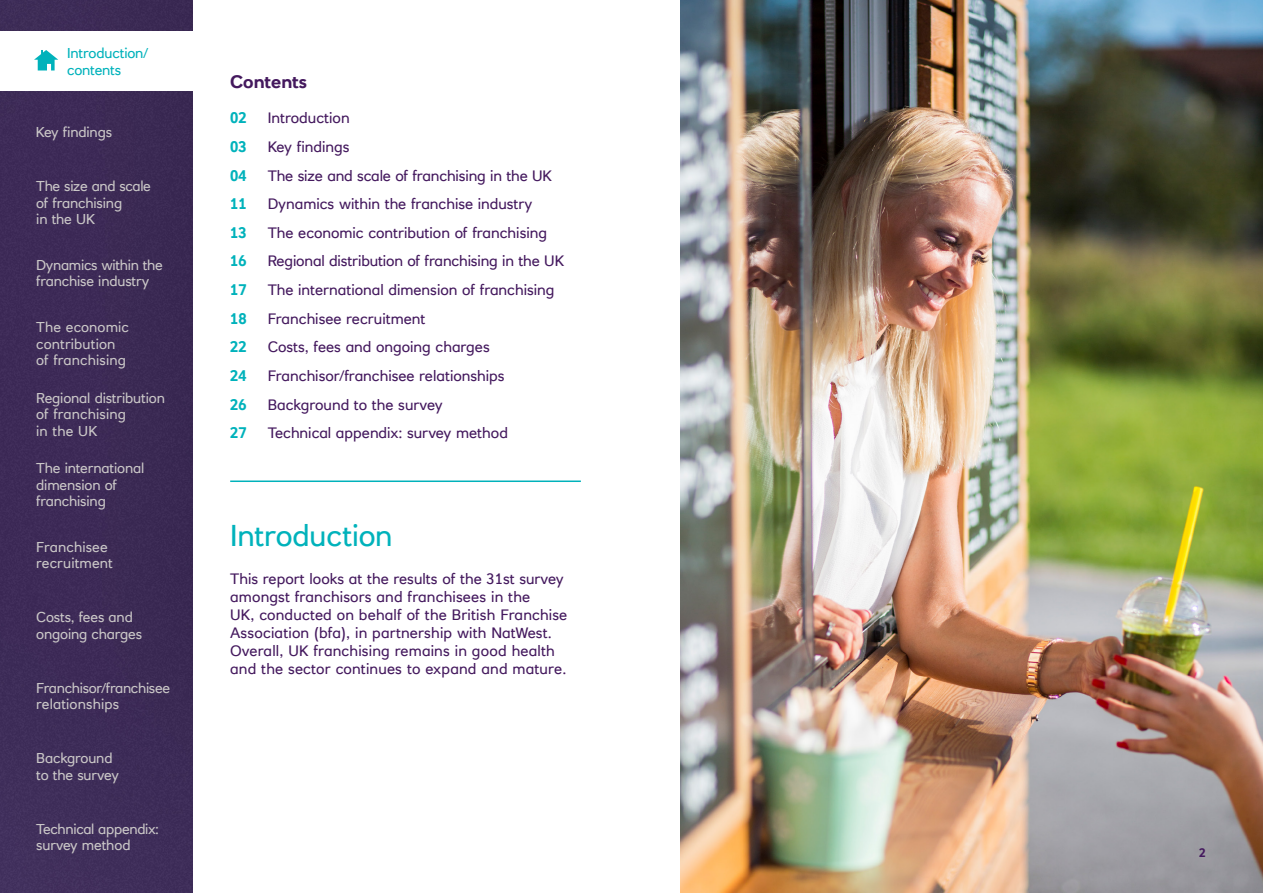
<style>
.page{position:relative;width:1263px;height:893px;background:#fff}
.page>*{position:absolute;margin:0;border:0;box-sizing:border-box;transform-origin:0 0}
.t1{font:30px "RN House Sans";letter-spacing:-.005em;color:#00b2bb}
.t2{font:700 18px "RN House Sans";color:#44195e}
.t3{font:15px/18px "RN House Sans";color:#44195e}
.t4{font:700 15px "RN House Sans";color:#00b2bb}
.t5{font:14.25px/16.5px "RN House Sans";letter-spacing:-.01em;color:#cac7c7}
.t6{font:14.25px/16.5px "RN House Sans";letter-spacing:.01em;color:#cac7c7}
.t7{font:14.25px/16.5px "RN House Sans";letter-spacing:-.01em;color:#00b2bb}
.t8{font:700 12px "RN House Sans";color:#44195e}
</style>
<div class="page">
<div style="left:0;top:0;width:192px;height:893px;background:#3d2b56"></div>
<hr style="left:230px;top:480px;width:351px;height:2px;background:#00b2bb">
<img style="left:680px;top:0;width:583px;height:893px">
<div style="left:0;top:32px;width:194px;height:59px;background:#fff"></div>
<svg style="left:34px;top:50px;width:24px;height:20px"></svg>
<p class="t7" style="left:67px;top:45px;width:83px">Introduction/ contents</p>
<p class="t5" style="left:36px;top:123px;width:78px">Key findings</p>
<p class="t5" style="left:36px;top:178px;width:116px">The size and scale of franchising<br>in the UK</p>
<p class="t5" style="left:36px;top:256px;width:128px">Dynamics within the franchise industry</p>
<p class="t6" style="left:36px;top:319px;width:94px">The economic contribution of franchising</p>
<p class="t5" style="left:36px;top:389px;width:130px">Regional distribution of franchising<br>in the UK</p>
<p class="t5" style="left:36px;top:460px;width:110px">The international dimension of franchising</p>
<p class="t6" style="left:36px;top:538px;width:78px">Franchisee recruitment</p>
<p class="t5" style="left:36px;top:609px;width:107px">Costs, fees and ongoing charges</p>
<p class="t5" style="left:36px;top:679px;width:135px">Franchisor/franchisee relationships</p>
<p class="t5" style="left:36px;top:750px;width:84px">Background to the survey</p>
<p class="t5" style="left:36px;top:820px;width:124px">Technical appendix: survey method</p>
<p class="t2" style="left:230px;top:71px;width:79px">Contents</p>
<p class="t4" style="left:230px;top:109px;width:18px">02</p>
<p class="t3" style="left:268px;top:109px;width:83px">Introduction</p>
<p class="t4" style="left:230px;top:137px;width:18px">03</p>
<p class="t3" style="left:268px;top:138px;width:83px">Key findings</p>
<p class="t4" style="left:230px;top:166px;width:18px">04</p>
<p class="t3" style="left:268px;top:166px;width:286px">The size and scale of franchising in the UK</p>
<p class="t4" style="left:230px;top:195px;width:18px">11</p>
<p class="t3" style="left:268px;top:195px;width:266px">Dynamics within the franchise industry</p>
<p class="t4" style="left:230px;top:223px;width:18px">13</p>
<p class="t3" style="left:268px;top:223px;width:281px">The economic contribution of franchising</p>
<p class="t4" style="left:230px;top:252px;width:18px">16</p>
<p class="t3" style="left:268px;top:252px;width:298px">Regional distribution of franchising in the UK</p>
<p class="t4" style="left:230px;top:281px;width:18px">17</p>
<p class="t3" style="left:268px;top:281px;width:288px">The international dimension of franchising</p>
<p class="t4" style="left:230px;top:309px;width:18px">18</p>
<p class="t3" style="left:268px;top:309px;width:159px">Franchisee recruitment</p>
<p class="t4" style="left:230px;top:338px;width:18px">22</p>
<p class="t3" style="left:268px;top:338px;width:224px">Costs, fees and ongoing charges</p>
<p class="t4" style="left:230px;top:366px;width:18px">24</p>
<p class="t3" style="left:268px;top:367px;width:238px">Franchisor/franchisee relationships</p>
<p class="t4" style="left:230px;top:395px;width:18px">26</p>
<p class="t3" style="left:268px;top:395px;width:176px">Background to the survey</p>
<p class="t4" style="left:230px;top:424px;width:18px">27</p>
<p class="t3" style="left:268px;top:424px;width:242px">Technical appendix: survey method</p>
<h1 class="t1" style="left:230px;top:517px;width:164px">Introduction</h1>
<p class="t3" style="left:230px;top:570px;width:339px">This report looks at the results of the 31st survey amongst franchisors and franchisees in the<br>UK, conducted on behalf of the British Franchise Association (bfa), in partnership with NatWest.<br>Overall, UK franchising remains in good health and the sector continues to expand and mature.</p>
<p class="t8" style="left:1199px;top:845px;width:8px">2</p>
</div>
